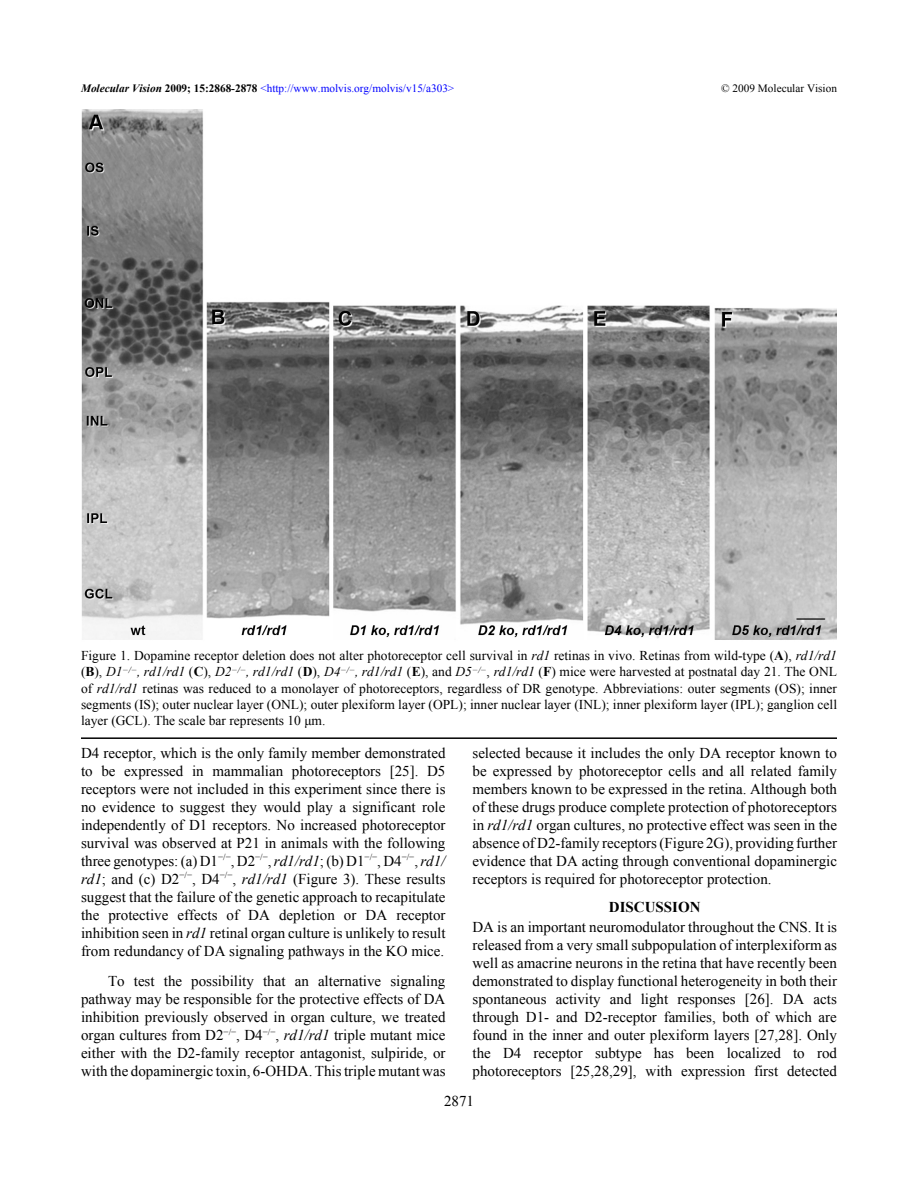
<style>
.page{position:relative;width:918px;height:1188px;background:#fff}
.page>*{position:absolute;margin:0;border:0;box-sizing:border-box;transform-origin:0 0}
.t1{font:15px/18px "Times New Roman";color:#000;text-align:justify}
.t2{font:700 15px "Times New Roman";color:#000}
.t3{font:13.5px/16.2px "Times New Roman";color:#000;text-align:justify}
.t4{font:11.25px "Times New Roman";color:#00f}
.t5{font:11.25px "Times New Roman";color:#000}
.s1{font-weight:700;font-style:italic;color:#000}
.s2{font-weight:700;color:#000}
.s3{font-style:italic}
.s4{font-weight:700}
</style>
<div class="page">
<img style="left:81px;top:109px;width:756px;height:531px">
<hr style="left:81px;top:737px;width:756px;height:2px;background:#000">
<p class="t4" style="left:81px;top:82px;width:375px"><span class="s1">Molecular Vision</span> <span class="s2">2009; 15:2868-2878</span> &lt;http://www.molvis.org/molvis/v15/a303&gt;</p>
<p class="t5" style="left:721px;top:82px;width:117px">© 2009 Molecular Vision</p>
<p class="t3" style="left:81px;top:647px;width:758px">Figure 1. Dopamine receptor deletion does not alter photoreceptor cell survival in <span class="s3">rd1</span> retinas in vivo. Retinas from wild-type (<span class="s4">A</span>), <span class="s3">rd1/rd1 </span>(<span class="s4">B</span>), <span class="s3">D1</span><sup>−/−</sup><span class="s3">, rd1/rd1</span> (<span class="s4">C</span>), <span class="s3">D2</span><sup>−/−</sup><span class="s3">, rd1/rd1</span> (<span class="s4">D</span>), <span class="s3">D4</span><sup>−/−</sup><span class="s3">, rd1/rd1</span> (<span class="s4">E</span>), and <span class="s3">D5</span><sup>−/−</sup>, <span class="s3">rd1/rd1</span> (<span class="s4">F</span>) mice were harvested at postnatal day 21. The ONL of <span class="s3">rd1/rd1</span> retinas was reduced to a monolayer of photoreceptors, regardless of DR genotype. Abbreviations: outer segments (OS); inner segments (IS); outer nuclear layer (ONL); outer plexiform layer (OPL); inner nuclear layer (INL); inner plexiform layer (IPL); ganglion cell layer (GCL). The scale bar represents 10 μm.</p>
<p class="t1" style="left:81px;top:743px;width:366px">D4 receptor, which is the only family member demonstrated to be expressed in mammalian photoreceptors [25]. D5 receptors were not included in this experiment since there is no evidence to suggest they would play a significant role independently of D1 receptors. No increased photoreceptor survival was observed at P21 in animals with the following three genotypes: (a) D1<sup>−/−</sup>, D2<sup>−/−</sup>, <span class="s3">rd1/rd1</span>; (b) D1<sup>−/−</sup>, D4<sup>−/−</sup>, <span class="s3">rd1/ rd1</span>; and (c) D2<sup>−/−</sup>, D4<sup>−/−</sup>, <span class="s3">rd1/rd1</span> (Figure 3). These results suggest that the failure of the genetic approach to recapitulate the protective effects of DA depletion or DA receptor inhibition seen in <span class="s3">rd1</span> retinal organ culture is unlikely to result from redundancy of DA signaling pathways in the KO mice.</p>
<p class="t1" style="left:81px;top:972px;width:366px;text-indent:27px">To test the possibility that an alternative signaling pathway may be responsible for the protective effects of DA inhibition previously observed in organ culture, we treated organ cultures from D2<sup>−/−</sup>, D4<sup>−/−</sup>, <span class="s3">rd1/rd1</span> triple mutant mice either with the D2-family receptor antagonist, sulpiride, or with the dopaminergic toxin, 6-OHDA. This triple mutant was</p>
<p class="t1" style="left:472px;top:743px;width:366px">selected because it includes the only DA receptor known to be expressed by photoreceptor cells and all related family members known to be expressed in the retina. Although both of these drugs produce complete protection of photoreceptors in <span class="s3">rd1/rd1</span> organ cultures, no protective effect was seen in the absence of D2-family receptors (Figure 2G), providing further evidence that DA acting through conventional dopaminergic receptors is required for photoreceptor protection.</p>
<p class="t2" style="left:609px;top:898px;width:93px">DISCUSSION</p>
<p class="t1" style="left:472px;top:918px;width:366px">DA is an important neuromodulator throughout the CNS. It is released from a very small subpopulation of interplexiform as well as amacrine neurons in the retina that have recently been demonstrated to display functional heterogeneity in both their spontaneous activity and light responses [26]. DA acts through D1- and D2-receptor families, both of which are found in the inner and outer plexiform layers [27,28]. Only the D4 receptor subtype has been localized to rod photoreceptors [25,28,29], with expression first detected</p>
<p class="t1" style="left:444px;top:1092px;width:31px">2871</p>
</div>
